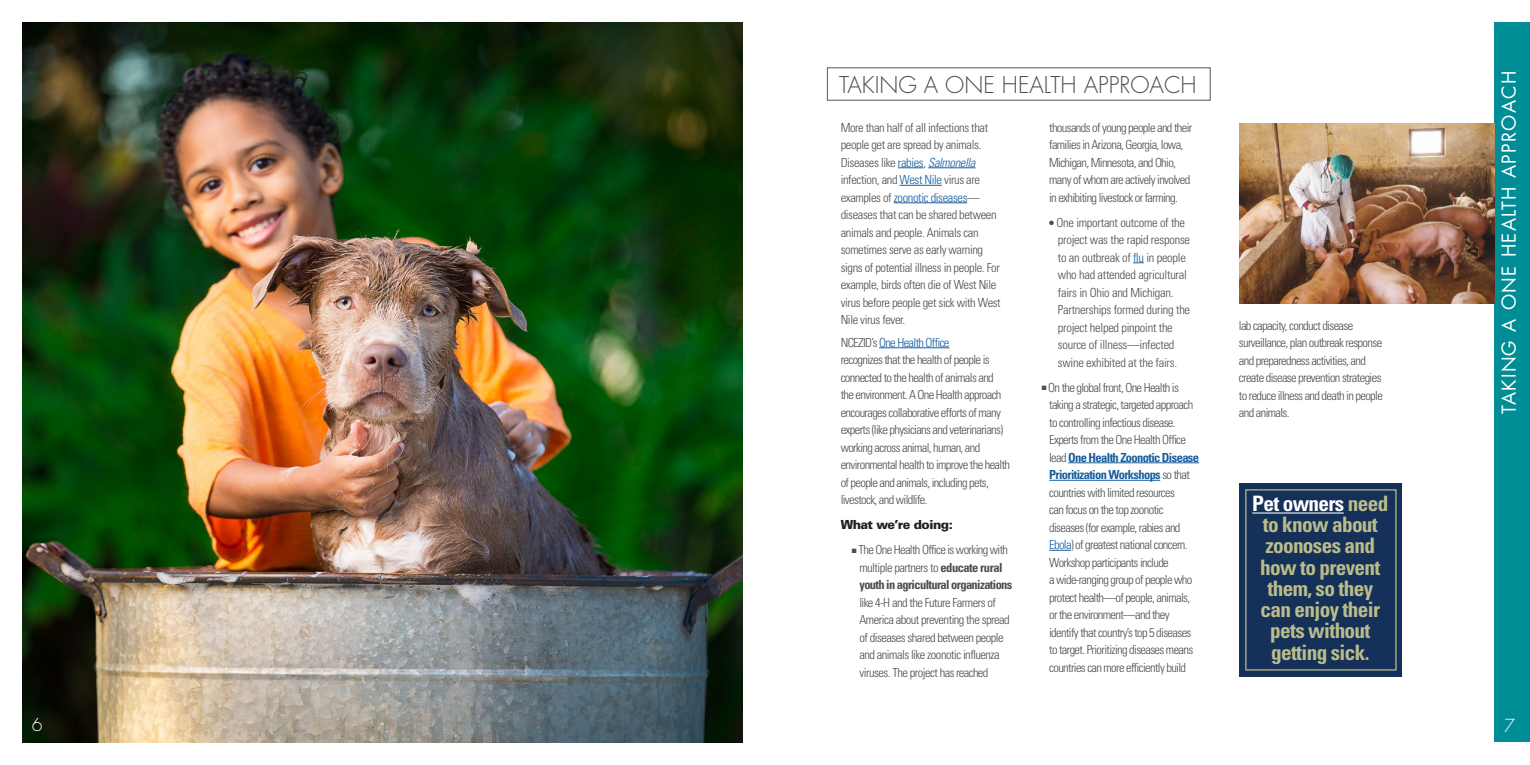
<style>
.page{position:relative;width:1530px;height:765px;background:#fff}
.page>*{position:absolute;margin:0;border:0;box-sizing:border-box;transform-origin:0 0}
.t1{font:300 22.5px "Futura Std";color:#4b4c4d}
.t2{font:700 condensed 21.25px/21.2px "Univers LT Std";letter-spacing:-.03em;color:#babc89;text-align:center}
.t3{font:18.75px "Futura Std";letter-spacing:.07em;color:#fff}
.t4{font:300 17.5px "Futura Std";color:#fff}
.t5{font:300 condensed 12.5px/17.5px "Univers LT Std";letter-spacing:-.05em;color:#4b4c4d}
.t6{font:300 condensed 12.5px/17.5px "Univers LT Std";letter-spacing:-.03em;color:#4b4c4d}
.t7{font:300 condensed 12.5px/17.5px "Univers LT Std";letter-spacing:-.02em;color:#4b4c4d}
.t8{font:700 condensed 12.5px "Univers LT Std";letter-spacing:-.05em;color:#4b4c4d}
.t9{font:300 condensed 12.5px "Univers LT Std";letter-spacing:-.05em;color:#175d9e}
.t10{font:900 12.5px "Univers LT Std";letter-spacing:-.04em;color:#231f20}
.s1{color:#175d9e}
.s2{font-style:italic;color:#175d9e}
.s3{color:#4b4c4d}
.s4{font-weight:700}
.s5{font-weight:700;color:#175d9e}
.s6{color:#fff}
</style>
<div class="page">
<div style="left:1495px;top:22px;width:35px;height:720px;background:#008d96"></div>
<img style="left:23px;top:22px;width:720px;height:720px">
<svg style="left:898px;top:167px;width:25px;height:1px"></svg>
<hr style="left:928px;top:167px;width:48px;height:1px;background:#175d9e">
<hr style="left:900px;top:185px;width:42px;height:1px;background:#175d9e">
<hr style="left:894px;top:202px;width:73px;height:1px;background:#175d9e">
<hr style="left:879px;top:347px;width:71px;height:1px;background:#175d9e">
<div style="left:827px;top:68px;width:384px;height:33px;border:1px solid #57585a"></div>
<hr style="left:1068px;top:462px;width:131px;height:1px;background:#175d9e">
<hr style="left:1049px;top:480px;width:111px;height:1px;background:#175d9e">
<svg style="left:1049px;top:550px;width:22px;height:1px"></svg>
<div style="left:1239px;top:483px;width:163px;height:194px;background:#153059"></div>
<div style="left:1245px;top:489px;width:152px;height:182px;border:1px solid #babc89"></div>
<hr style="left:1252px;top:512px;width:92px;height:2px;background:#fff">
<img style="left:1239px;top:124px;width:256px;height:180px">
<p class="t4" style="left:32px;top:714px;width:12px">6</p>
<h3 class="t1" style="left:839px;top:71px;width:359px">TAKING A ONE HEALTH APPROACH</h3>
<p class="t6" style="left:841px;top:118px;width:162px">More than half of all infections that people get are spread by animals.<br>Diseases like <span class="s1">rabies</span>, <span class="s2">Salmonella </span>infection, and <span class="s1">West Nile</span> virus are examples of <span class="s1">zoonotic diseases</span>— diseases that can be shared between animals and people. Animals can sometimes serve as early warning signs of potential illness in people. For example, birds often die of West Nile virus before people get sick with West Nile virus fever.</p>
<p class="t9" style="left:841px;top:335px;width:110px"><span class="s3">NCEZID’s</span> One Health Office</p>
<p class="t5" style="left:841px;top:351px;width:171px">recognizes that the health of people is connected to the health of animals and the environment. A One Health approach encourages collaborative efforts of many experts (like physicians and veterinarians) working across animal, human, and environmental health to improve the health of people and animals, including pets, livestock, and wildlife.</p>
<p class="t10" style="left:841px;top:517px;width:114px">What we’re doing:</p>
<p class="t5" style="left:852px;top:541px;width:158px">■ The One Health Office is working with</p>
<p class="t5" style="left:859px;top:558px;width:145px">multiple partners to <span class="s4">educate rural</span></p>
<p class="t8" style="left:859px;top:577px;width:155px">youth in agricultural organizations</p>
<p class="t5" style="left:859px;top:593px;width:138px">like 4-H and the Future Farmers of</p>
<p class="t5" style="left:859px;top:611px;width:152px">America about preventing the spread</p>
<p class="t5" style="left:859px;top:628px;width:146px">of diseases shared between people</p>
<p class="t5" style="left:859px;top:646px;width:142px">and animals like zoonotic influenza</p>
<p class="t5" style="left:859px;top:663px;width:130px">viruses. The project has reached</p>
<p class="t5" style="left:1049px;top:118px;width:145px">thousands of young people and their</p>
<p class="t5" style="left:1049px;top:136px;width:136px">families in Arizona, Georgia, Iowa,</p>
<p class="t5" style="left:1049px;top:153px;width:128px">Michigan, Minnesota, and Ohio,</p>
<p class="t5" style="left:1049px;top:171px;width:143px">many of whom are actively involved</p>
<p class="t5" style="left:1049px;top:188px;width:130px">in exhibiting livestock or farming.</p>
<p class="t7" style="left:1058px;top:213px;width:134px;text-indent:-9px">● One important outcome of the project was the rapid response</p>
<p class="t7" style="left:1058px;top:248px;width:130px">to an outbreak of <span class="s1">flu</span> in people</p>
<p class="t7" style="left:1058px;top:266px;width:131px">who had attended agricultural fairs in Ohio and Michigan.</p>
<p class="t7" style="left:1058px;top:301px;width:134px">Partnerships formed during the</p>
<p class="t7" style="left:1058px;top:318px;width:116px">project helped pinpoint the</p>
<p class="t7" style="left:1058px;top:336px;width:118px">source of illness—infected</p>
<p class="t7" style="left:1058px;top:353px;width:121px">swine exhibited at the fairs.</p>
<p class="t5" style="left:1049px;top:378px;width:151px;text-indent:-8px">■ On the global front, One Health is taking a strategic, targeted approach to controlling infectious disease.<br>Experts from the One Health Office lead <span class="s5">One Health Zoonotic Disease Prioritization Workshops</span> so that countries with limited resources<br>can focus on the top zoonotic</p>
<p class="t5" style="left:1049px;top:518px;width:133px">diseases (for example, rabies and</p>
<p class="t5" style="left:1049px;top:536px;width:145px"><span class="s1">Ebola</span>) of greatest national concern.<br>Workshop participants include<br>a wide-ranging group of people who protect health—of people, animals, or the environment—and they identify that country’s top 5 diseases</p>
<p class="t5" style="left:1049px;top:641px;width:146px">to target. Prioritizing diseases means</p>
<p class="t5" style="left:1049px;top:658px;width:138px">countries can more efficiently build</p>
<p class="t5" style="left:1239px;top:317px;width:116px">lab capacity, conduct disease</p>
<p class="t5" style="left:1239px;top:334px;width:145px">surveillance, plan outbreak response</p>
<p class="t5" style="left:1239px;top:352px;width:129px">and preparedness activities, and</p>
<p class="t5" style="left:1239px;top:369px;width:144px">create disease prevention strategies</p>
<p class="t5" style="left:1239px;top:387px;width:146px">to reduce illness and death in people</p>
<p class="t5" style="left:1239px;top:404px;width:52px">and animals.</p>
<p class="t2" style="left:1252px;top:493px;width:138px"><span class="s6">Pet owners</span> need to know about zoonoses and how to prevent them, so they</p>
<p class="t2" style="left:1260px;top:599px;width:121px">can enjoy their pets without getting sick.</p>
<p class="t3" style="left:1497px;top:414px;width:345px;rotate:-90deg">TAKING A ONE HEALTH APPROACH</p>
<p class="t4" style="left:1504px;top:715px;width:12px">7</p>
</div>
